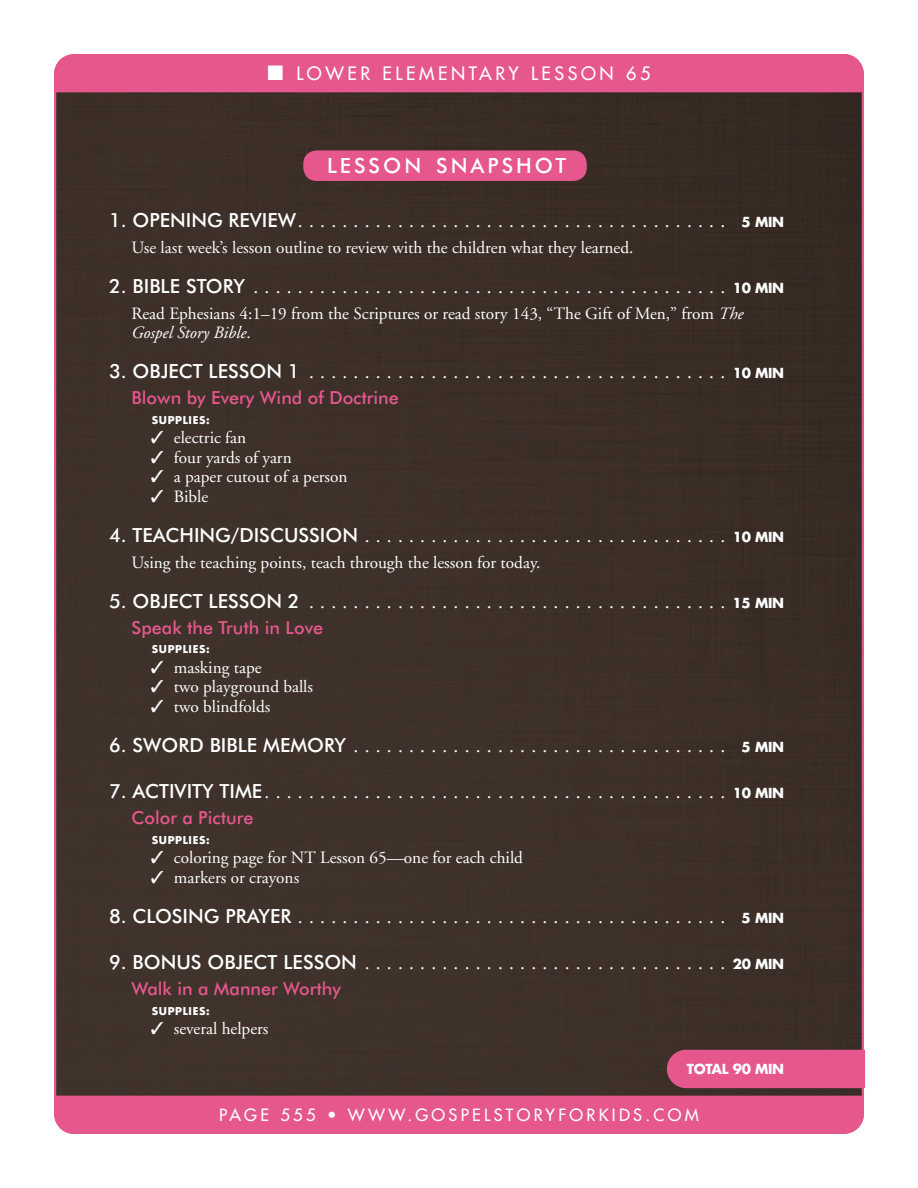
<style>
.page{position:relative;width:918px;height:1188px;background:#fff}
.page>*{position:absolute;margin:0;border:0;box-sizing:border-box;transform-origin:0 0}
.HEAD{font:500 21px "Futura BT";letter-spacing:.145em;color:#fff}
.LS_Subhead{font:19.5px "Adobe Garamond";color:#fff}
.LS_Subhead_2{font:500 18px "Futura BT";color:#e5578d}
.t1{font:18px "Futura";letter-spacing:.2em;color:#fff}
.LS_Copy{font:17.25px/19.5px "Adobe Garamond";color:#fff}
.t2{font:16.5px "Futura";letter-spacing:.2em;color:#fff}
.LS_Total_Mins{font:700 13.5px "Futura";letter-spacing:-.02em;color:#fff}
.LS_Supply_List_Inden{font:700 10.5px "Futura";letter-spacing:.06em;color:#fff}
.s1{font-family:"Futura BT";font-weight:500}
.s2{font-family:"Futura";font-weight:700;font-size:13.5px}
.s3{font-style:italic}
</style>
<div class="page">
<div style="left:57px;top:92px;width:804px;height:1004px;background:#3d3029"></div>
<div style="left:54px;top:54px;width:810px;height:38px;background:#e5578d"></div>
<div style="left:54px;top:1096px;width:810px;height:38px;background:#e5578d"></div>
<div style="left:667px;top:1050px;width:198px;height:38px;background:#e5578d"></div>
<div style="left:303px;top:150px;width:284px;height:31px;background:#e5578d;border-radius:14px"></div>
<p class="t1" style="left:267px;top:62px;width:385px">■ LOWER ELEMENTARY LESSON 65</p>
<p class="HEAD" style="left:327px;top:153px;width:241px">LESSON SNAPSHOT</p>
<p class="LS_Subhead" style="left:109px;top:210px;width:677px"><span class="s1">1. OPENING REVIEW</span>....................................... <span class="s2">5 MIN</span></p>
<p class="LS_Copy" style="left:132px;top:238px;width:504px">Use last week’s lesson outline to review with the children what they learned.</p>
<p class="LS_Subhead" style="left:109px;top:276px;width:677px"><span class="s1">2. BIBLE STORY</span> ........................................... <span class="s2">10 MIN</span></p>
<p class="LS_Copy" style="left:132px;top:304px;width:613px">Read Ephesians 4:1–19 from the Scriptures or read story 143, “The Gift of Men,” from <span class="s3">The<br>Gospel Story Bible</span>.</p>
<p class="LS_Subhead" style="left:109px;top:362px;width:677px"><span class="s1">3. OBJECT LESSON 1</span> ...................................... <span class="s2">10 MIN</span></p>
<p class="LS_Subhead_2" style="left:132px;top:387px;width:269px">Blown by Every Wind of Doctrine</p>
<p class="LS_Supply_List_Inden" style="left:152px;top:413px;width:60px">SUPPLIES:</p>
<p class="LS_Copy" style="left:151px;top:429px;width:97px">✓ electric fan</p>
<p class="LS_Copy" style="left:151px;top:448px;width:143px">✓ four yards of yarn</p>
<p class="LS_Copy" style="left:151px;top:468px;width:198px">✓ a paper cutout of a person</p>
<p class="LS_Copy" style="left:151px;top:487px;width:59px">✓ Bible</p>
<p class="LS_Subhead" style="left:109px;top:525px;width:677px"><span class="s1">4. TEACHING/DISCUSSION</span>................................. <span class="s2">10 MIN</span></p>
<p class="LS_Copy" style="left:132px;top:553px;width:410px">Using the teaching points, teach through the lesson for today.</p>
<p class="LS_Subhead" style="left:109px;top:591px;width:677px"><span class="s1">5. OBJECT LESSON 2</span> ...................................... <span class="s2">15 MIN</span></p>
<p class="LS_Subhead_2" style="left:132px;top:617px;width:193px">Speak the Truth in Love</p>
<p class="LS_Supply_List_Inden" style="left:152px;top:642px;width:60px">SUPPLIES:</p>
<p class="LS_Copy" style="left:151px;top:658px;width:112px">✓ masking tape</p>
<p class="LS_Copy" style="left:151px;top:678px;width:164px">✓ two playground balls</p>
<p class="LS_Copy" style="left:151px;top:697px;width:121px">✓ two blindfolds</p>
<p class="LS_Subhead" style="left:109px;top:735px;width:677px"><span class="s1">6. SWORD BIBLE MEMORY</span>.................................. <span class="s2">5 MIN</span></p>
<p class="LS_Subhead" style="left:109px;top:782px;width:677px"><span class="s1">7. ACTIVITY TIME</span>.......................................... <span class="s2">10 MIN</span></p>
<p class="LS_Subhead_2" style="left:132px;top:807px;width:123px">Color a Picture</p>
<p class="LS_Supply_List_Inden" style="left:152px;top:833px;width:60px">SUPPLIES:</p>
<p class="LS_Copy" style="left:151px;top:849px;width:374px">✓ coloring page for NT Lesson 65—one for each child</p>
<p class="LS_Copy" style="left:151px;top:868px;width:150px">✓ markers or crayons</p>
<p class="LS_Subhead" style="left:109px;top:906px;width:677px"><span class="s1">8. CLOSING PRAYER</span>....................................... <span class="s2">5 MIN</span></p>
<p class="LS_Subhead" style="left:109px;top:953px;width:677px"><span class="s1">9. BONUS OBJECT LESSON</span>................................. <span class="s2">20 MIN</span></p>
<p class="LS_Subhead_2" style="left:132px;top:978px;width:211px">Walk in a Manner Worthy</p>
<p class="LS_Supply_List_Inden" style="left:152px;top:1004px;width:60px">SUPPLIES:</p>
<p class="LS_Copy" style="left:151px;top:1020px;width:119px">✓ several helpers</p>
<p class="LS_Total_Mins" style="left:687px;top:1060px;width:99px">TOTAL 90 MIN</p>
<p class="t2" style="left:219px;top:1105px;width:481px">PAGE 555 • WWW.GOSPELSTORYFORKIDS.COM</p>
</div>
